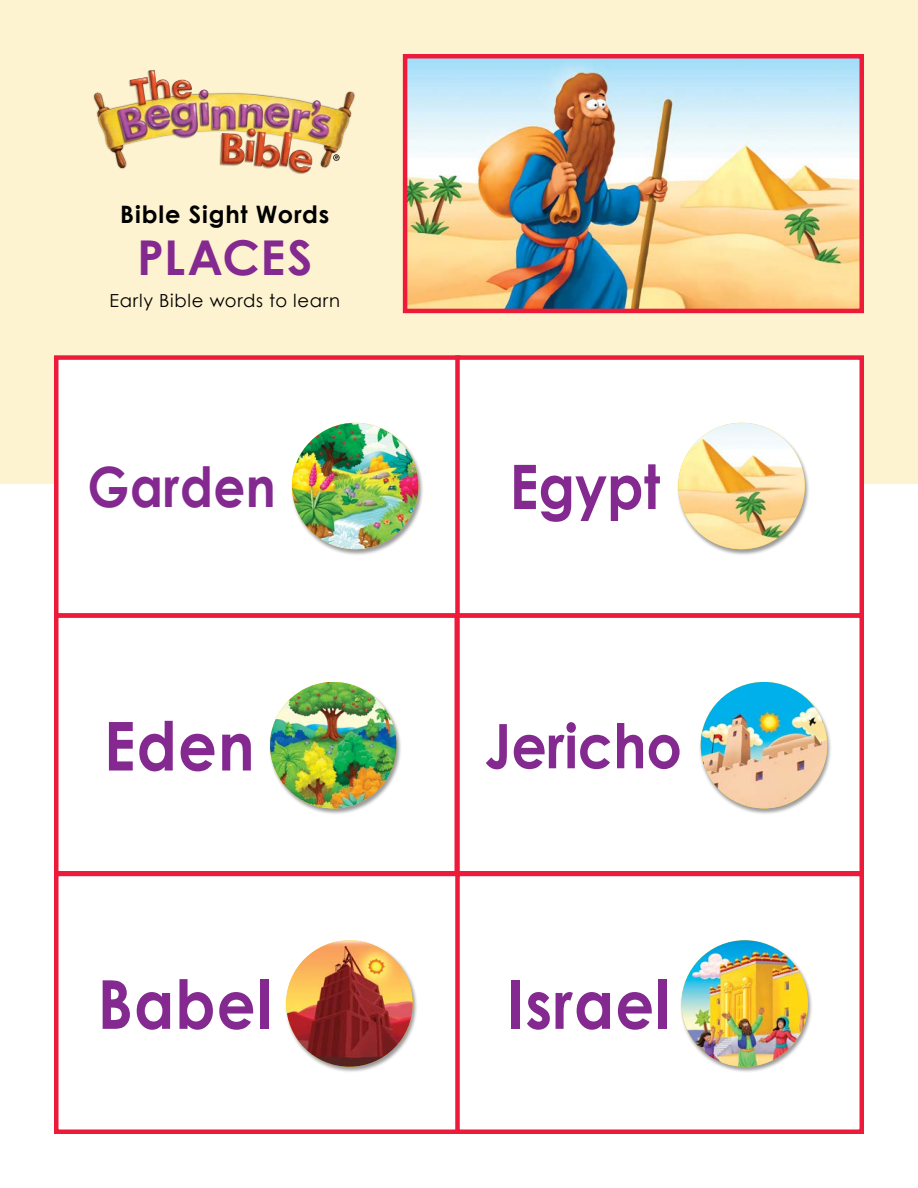
<style>
.page{position:relative;width:918px;height:1188px;background:#fff}
.page>*{position:absolute;margin:0;border:0;box-sizing:border-box;transform-origin:0 0}
.t1{font:700 67.5px "Century Gothic";letter-spacing:.02em;color:#832990;scale:.9 1}
.t2{font:700 61.5px "Century Gothic";color:#832990;scale:.9 1}
.t3{font:700 55.5px "Century Gothic";letter-spacing:.01em;color:#832990;scale:.9 1}
.t4{font:700 48px "Century Gothic";letter-spacing:.015em;color:#832990}
.t5{font:700 24px "Century Gothic";letter-spacing:.035em;color:#000}
.t6{font:18px "Century Gothic";letter-spacing:.04em;color:#000}
</style>
<div class="page">
<div style="left:0;top:0;width:918px;height:484px;background:#fef3d0"></div>
<div style="left:54px;top:613px;width:405px;height:263px;background:#fff;border:4px solid #ed1a39"></div>
<div style="left:455px;top:613px;width:409px;height:263px;background:#fff;border:4px solid #ed1a39"></div>
<div style="left:54px;top:355px;width:406px;height:263px;background:#fff;border:4px solid #ed1a39"></div>
<div style="left:455px;top:355px;width:409px;height:263px;background:#fff;border:4px solid #ed1a39"></div>
<div style="left:54px;top:872px;width:406px;height:262px;background:#fff;border:4px solid #ed1a39"></div>
<div style="left:455px;top:872px;width:409px;height:262px;background:#fff;border:4px solid #ed1a39"></div>
<div style="left:290px;top:422px;width:134px;height:134px;background:#000;opacity:.4"></div>
<img style="left:292px;top:423px;width:126px;height:126px;border-radius:63px">
<div style="left:677px;top:422px;width:133px;height:134px;background:#000;opacity:.4"></div>
<img style="left:678px;top:423px;width:127px;height:126px;border-radius:63px">
<div style="left:268px;top:681px;width:134px;height:134px;background:#000;opacity:.4"></div>
<img style="left:270px;top:682px;width:127px;height:126px;border-radius:63px">
<div style="left:699px;top:681px;width:133px;height:134px;background:#000;opacity:.4"></div>
<img style="left:701px;top:682px;width:126px;height:126px;border-radius:63px">
<div style="left:284px;top:940px;width:134px;height:134px;background:#000;opacity:.4"></div>
<img style="left:286px;top:940px;width:127px;height:127px;border-radius:63px">
<div style="left:680px;top:940px;width:133px;height:134px;background:#000;opacity:.4"></div>
<img style="left:681px;top:940px;width:127px;height:127px;border-radius:63px">
<img style="left:408px;top:59px;width:451px;height:249px">
<div style="left:403px;top:54px;width:461px;height:259px;border:4px solid #ed1a39"></div>
<img style="left:93px;top:70px;width:262px;height:104px">
<h3 class="t5" style="left:120px;top:199px;width:211px">Bible Sight Words</h3>
<h3 class="t4" style="left:137px;top:227px;width:177px">PLACES</h3>
<p class="t6" style="left:109px;top:289px;width:232px">Early Bible words to learn</p>
<h3 class="t3" style="left:88px;top:452px;width:211px">Garden</h3>
<h1 class="t1" style="left:104px;top:704px;width:169px">Eden</h1>
<h1 class="t1" style="left:98px;top:962px;width:195px">Babel</h1>
<h2 class="t2" style="left:510px;top:448px;width:169px">Egypt</h2>
<h2 class="t2" style="left:485px;top:707px;width:220px">Jericho</h2>
<h1 class="t1" style="left:507px;top:962px;width:182px">Israel</h1>
</div>
